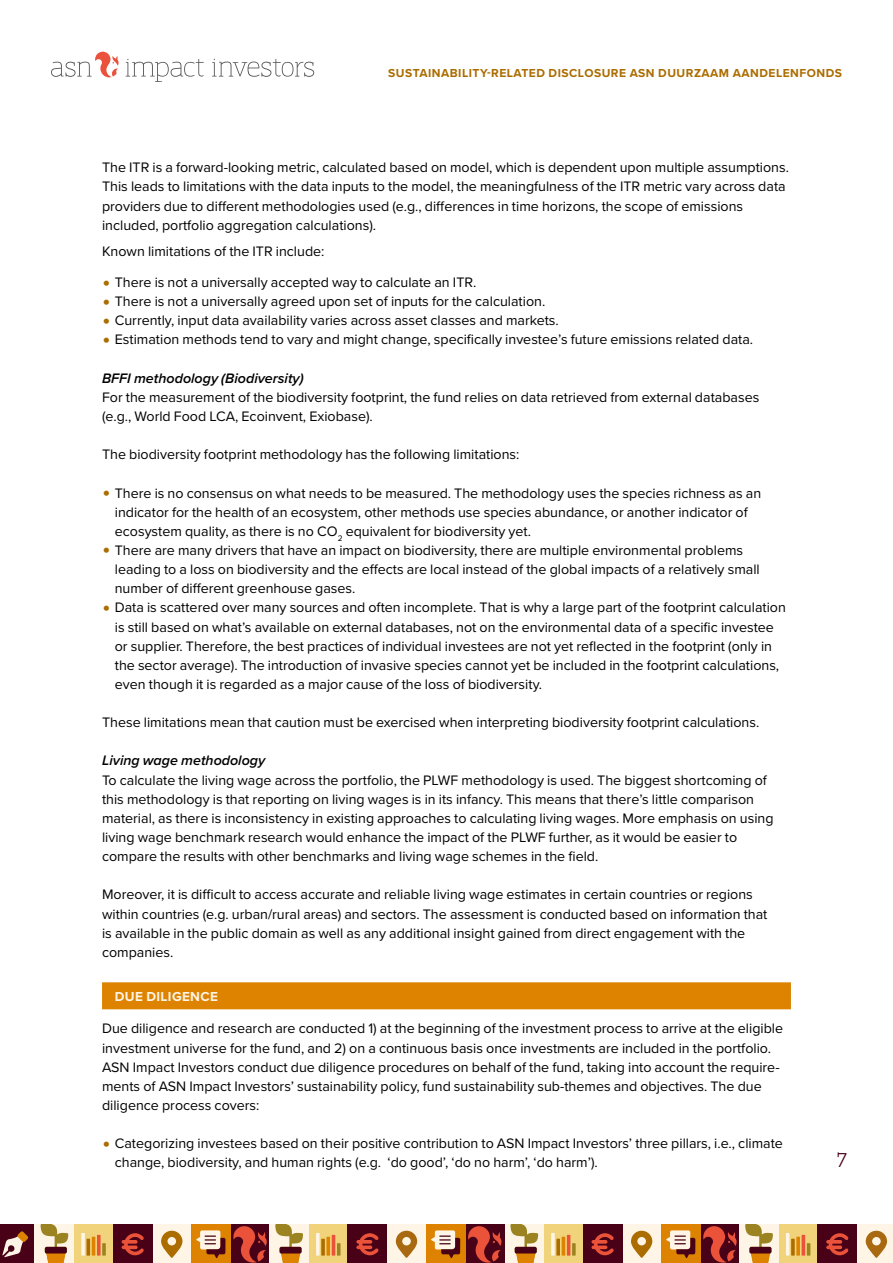
<style>
.page{position:relative;width:893px;height:1263px;background:#fff}
.page>*{position:absolute;margin:0;border:0;box-sizing:border-box;transform-origin:0 0}
.t1{font:600 21px "ASN Bank Slab";color:#480116}
.t2{font:14.25px/19.2px "Proxima Nova";color:#000}
.t3{font:italic 600 14.25px "Proxima Nova";color:#000}
.t4{font:700 13.5px "Proxima Nova";letter-spacing:.025em;color:#fff5e6}
.t5{font:700 12px "Proxima Nova";letter-spacing:.04em;color:#ab6c00}
.s1{font-size:24px;color:#ab6c00}
</style>
<div class="page">
<div style="left:700px;top:1225px;width:39px;height:38px;background:#480116"></div>
<svg style="left:703px;top:1226px;width:34px;height:37px"></svg>
<div style="left:466px;top:1225px;width:39px;height:38px;background:#480116"></div>
<div style="left:544px;top:1225px;width:39px;height:38px;background:#f1d37b"></div>
<svg style="left:551px;top:1233px;width:4px;height:22px"></svg>
<svg style="left:556px;top:1239px;width:4px;height:16px"></svg>
<hr style="left:562px;top:1237px;width:3px;height:18px;background:#dd8300">
<hr style="left:567px;top:1235px;width:3px;height:20px;background:#ea5239">
<svg style="left:572px;top:1243px;width:4px;height:12px"></svg>
<div style="left:622px;top:1225px;width:39px;height:38px;background:#fff5e6"></div>
<svg style="left:631px;top:1231px;width:21px;height:27px"></svg>
<div style="left:505px;top:1225px;width:39px;height:38px;background:#fff5e6"></div>
<svg style="left:510px;top:1225px;width:28px;height:38px"></svg>
<div style="left:583px;top:1225px;width:39px;height:38px;background:#480116"></div>
<svg style="left:591px;top:1233px;width:23px;height:22px"></svg>
<div style="left:661px;top:1225px;width:39px;height:38px;background:#dd8300"></div>
<svg style="left:666px;top:1230px;width:29px;height:28px"></svg>
<div style="left:779px;top:1225px;width:39px;height:38px;background:#f1d37b"></div>
<hr style="left:786px;top:1233px;width:3px;height:22px;background:#fff5e6">
<svg style="left:791px;top:1239px;width:4px;height:16px"></svg>
<svg style="left:796px;top:1237px;width:4px;height:18px"></svg>
<hr style="left:802px;top:1235px;width:3px;height:20px;background:#ea5239">
<svg style="left:807px;top:1243px;width:3px;height:12px"></svg>
<div style="left:857px;top:1225px;width:36px;height:38px;background:#fff5e6"></div>
<svg style="left:866px;top:1231px;width:21px;height:27px"></svg>
<div style="left:739px;top:1225px;width:40px;height:38px;background:#fff5e6"></div>
<svg style="left:745px;top:1225px;width:28px;height:38px"></svg>
<div style="left:818px;top:1225px;width:39px;height:38px;background:#480116"></div>
<svg style="left:826px;top:1233px;width:22px;height:22px"></svg>
<svg style="left:212px;top:59px;width:102px;height:18px"></svg>
<svg style="left:51px;top:52px;width:68px;height:25px"></svg>
<svg style="left:126px;top:59px;width:78px;height:23px"></svg>
<div style="left:230px;top:1225px;width:40px;height:38px;background:#480116"></div>
<svg style="left:233px;top:1226px;width:34px;height:37px"></svg>
<div style="left:0;top:1225px;width:35px;height:38px;background:#480116"></div>
<svg style="left:2px;top:1231px;width:26px;height:26px"></svg>
<div style="left:74px;top:1225px;width:39px;height:38px;background:#f1d37b"></div>
<svg style="left:81px;top:1233px;width:4px;height:22px"></svg>
<hr style="left:87px;top:1239px;width:3px;height:16px;background:#ab6c00">
<hr style="left:92px;top:1237px;width:3px;height:18px;background:#dd8300">
<svg style="left:97px;top:1235px;width:4px;height:20px"></svg>
<svg style="left:102px;top:1243px;width:4px;height:12px"></svg>
<div style="left:152px;top:1225px;width:39px;height:38px;background:#fff5e6"></div>
<svg style="left:161px;top:1231px;width:21px;height:27px"></svg>
<div style="left:35px;top:1225px;width:39px;height:38px;background:#fff5e6"></div>
<svg style="left:41px;top:1225px;width:27px;height:38px"></svg>
<div style="left:113px;top:1225px;width:39px;height:38px;background:#480116"></div>
<svg style="left:122px;top:1233px;width:22px;height:22px"></svg>
<div style="left:191px;top:1225px;width:39px;height:38px;background:#dd8300"></div>
<svg style="left:196px;top:1230px;width:29px;height:28px"></svg>
<div style="left:465px;top:1225px;width:39px;height:38px;background:#480116"></div>
<svg style="left:468px;top:1226px;width:33px;height:37px"></svg>
<div style="left:309px;top:1225px;width:39px;height:38px;background:#f1d37b"></div>
<svg style="left:316px;top:1233px;width:4px;height:22px"></svg>
<svg style="left:321px;top:1239px;width:4px;height:16px"></svg>
<svg style="left:326px;top:1237px;width:4px;height:18px"></svg>
<hr style="left:332px;top:1235px;width:3px;height:20px;background:#ea5239">
<svg style="left:337px;top:1243px;width:3px;height:12px"></svg>
<div style="left:387px;top:1225px;width:39px;height:38px;background:#fff5e6"></div>
<svg style="left:396px;top:1231px;width:21px;height:27px"></svg>
<div style="left:270px;top:1225px;width:39px;height:38px;background:#fff5e6"></div>
<svg style="left:275px;top:1225px;width:28px;height:38px"></svg>
<div style="left:348px;top:1225px;width:39px;height:38px;background:#480116"></div>
<svg style="left:356px;top:1233px;width:23px;height:22px"></svg>
<div style="left:426px;top:1225px;width:39px;height:38px;background:#dd8300"></div>
<svg style="left:431px;top:1230px;width:29px;height:28px"></svg>
<div style="left:102px;top:982px;width:689px;height:27px;background:#dd8300"></div>
<p class="t5" style="left:388px;top:64px;width:455px">SUSTAINABILITY-RELATED DISCLOSURE ASN DUURZAAM AANDELENFONDS</p>
<p class="t2" style="left:102px;top:157px;width:688px">The ITR is a forward-looking metric, calculated based on model, which is dependent upon multiple assumptions.<br>This leads to limitations with the data inputs to the model, the meaningfulness of the ITR metric vary across data providers due to different methodologies used (e.g., differences in time horizons, the scope of emissions included, portfolio aggregation calculations).</p>
<p class="t2" style="left:102px;top:241px;width:224px">Known limitations of the ITR include:</p>
<p class="t2" style="left:102px;top:272px;width:376px"><span class="s1">•</span> There is not a universally accepted way to calculate an ITR.</p>
<p class="t2" style="left:102px;top:291px;width:445px"><span class="s1">•</span> There is not a universally agreed upon set of inputs for the calculation.</p>
<p class="t2" style="left:102px;top:310px;width:458px"><span class="s1">•</span> Currently, input data availability varies across asset classes and markets.</p>
<p class="t2" style="left:102px;top:329px;width:653px"><span class="s1">•</span> Estimation methods tend to vary and might change, specifically investee’s future emissions related data.</p>
<p class="t3" style="left:102px;top:367px;width:203px">BFFI methodology (Biodiversity)</p>
<p class="t2" style="left:102px;top:387px;width:659px">For the measurement of the biodiversity footprint, the fund relies on data retrieved from external databases (e.g., World Food LCA, Ecoinvent, Exiobase).</p>
<p class="t2" style="left:102px;top:444px;width:419px">The biodiversity footprint methodology has the following limitations:</p>
<p class="t2" style="left:115px;top:483px;width:648px;text-indent:-13px"><span class="s1">•</span> There is no consensus on what needs to be measured. The methodology uses the species richness as an indicator for the health of an ecosystem, other methods use species abundance, or another indicator of ecosystem quality, as there is no CO<sub>2</sub> equivalent for biodiversity yet.</p>
<p class="t2" style="left:115px;top:540px;width:646px;text-indent:-13px"><span class="s1">•</span> There are many drivers that have an impact on biodiversity, there are multiple environmental problems leading to a loss on biodiversity and the effects are local instead of the global impacts of a relatively small number of different greenhouse gases.</p>
<p class="t2" style="left:115px;top:597px;width:673px;text-indent:-13px"><span class="s1">•</span> Data is scattered over many sources and often incomplete. That is why a large part of the footprint calculation is still based on what’s available on external databases, not on the environmental data of a specific investee or supplier. Therefore, the best practices of individual investees are not yet reflected in the footprint (only in the sector average). The introduction of invasive species cannot yet be included in the footprint calculations, even though it is regarded as a major cause of the loss of biodiversity.</p>
<p class="t2" style="left:102px;top:712px;width:659px">These limitations mean that caution must be exercised when interpreting biodiversity footprint calculations.</p>
<p class="t3" style="left:102px;top:750px;width:165px">Living wage methodology</p>
<p class="t2" style="left:102px;top:770px;width:673px">To calculate the living wage across the portfolio, the PLWF methodology is used. The biggest shortcoming of this methodology is that reporting on living wages is in its infancy. This means that there’s little comparison material, as there is inconsistency in existing approaches to calculating living wages. More emphasis on using living wage benchmark research would enhance the impact of the PLWF further, as it would be easier to compare the results with other benchmarks and living wage schemes in the field.</p>
<p class="t2" style="left:102px;top:884px;width:667px">Moreover, it is difficult to access accurate and reliable living wage estimates in certain countries or regions within countries (e.g. urban/rural areas) and sectors. The assessment is conducted based on information that is available in the public domain as well as any additional insight gained from direct engagement with the companies.</p>
<p class="t4" style="left:115px;top:986px;width:105px">DUE DILIGENCE</p>
<p class="t2" style="left:102px;top:1018px;width:683px">Due diligence and research are conducted 1) at the beginning of the investment process to arrive at the eligible investment universe for the fund, and 2) on a continuous basis once investments are included in the portfolio.<br>ASN Impact Investors conduct due diligence procedures on behalf of the fund, taking into account the require&shy;ments of ASN Impact Investors’ sustainability policy, fund sustainability sub-themes and objectives. The due diligence process covers:</p>
<p class="t2" style="left:115px;top:1133px;width:670px;text-indent:-13px"><span class="s1">•</span> Categorizing investees based on their positive contribution to ASN Impact Investors’ three pillars, i.e., climate change, biodiversity, and human rights (e.g. ‘do good’, ‘do no harm’, ‘do harm’).</p>
<h1 class="t1" style="left:837px;top:1145px;width:12px">7</h1>
</div>
